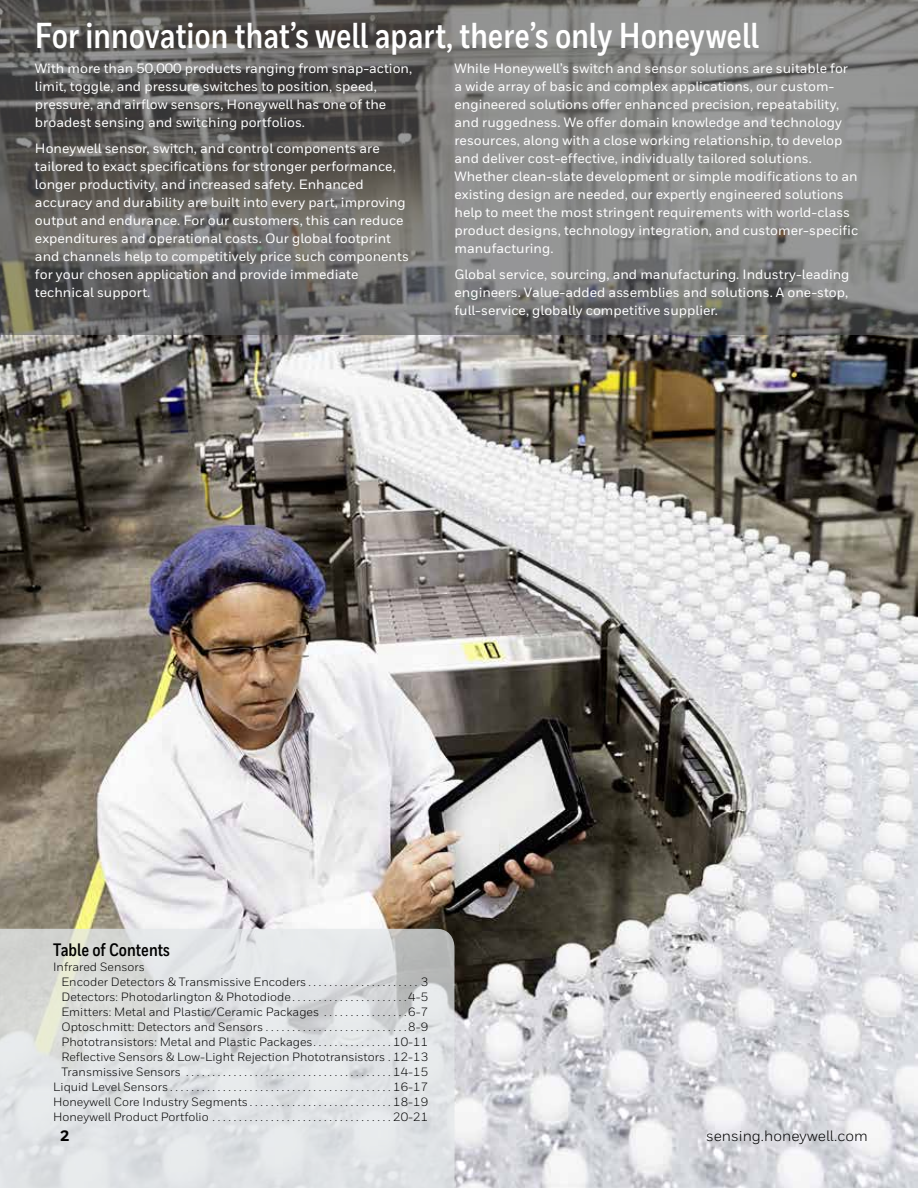
<style>
.page{position:relative;width:918px;height:1188px;background:#fff}
.page>*{position:absolute;margin:0;border:0;box-sizing:border-box;transform-origin:0 0}
.t1{font:700 36px "Honeywell Cond";color:#fff}
.t2{font:700 18px "Honeywell Cond";color:#000}
.t3{font:15px "Honeywell Sans";color:#000}
.t4{font:800 15px "Honeywell Sans";color:#000}
.t5{font:500 13.5px/18px "Honeywell Sans";color:#fff}
.t6{font:12px "Honeywell Sans";color:#000}
</style>
<div class="page">
<img style="left:0;top:335px;width:918px;height:853px">
<svg style="left:0;top:929px;width:454px;height:259px;background:#dee0e1"></svg>
<svg style="left:0;top:0;width:918px;height:335px;background:#747472"></svg>
<h1 class="t1" style="left:35px;top:13px;width:726px">For innovation that’s well apart, there’s only Honeywell</h1>
<p class="t5" style="left:35px;top:60px;width:379px">With more than 50,000 products ranging from snap-action, limit, toggle, and pressure switches to position, speed, pressure, and airflow sensors, Honeywell has one of the broadest sensing and switching portfolios.</p>
<p class="t5" style="left:35px;top:140px;width:375px">Honeywell sensor, switch, and control components are tailored to exact specifications for stronger performance, longer productivity, and increased safety. Enhanced accuracy and durability are built into every part, improving output and endurance. For our customers, this can reduce expenditures and operational costs. Our global footprint and channels help to competitively price such components for your chosen application and provide immediate technical support.</p>
<p class="t5" style="left:455px;top:60px;width:405px">While Honeywell’s switch and sensor solutions are suitable for a wide array of basic and complex applications, our custom&shy;engineered solutions offer enhanced precision, repeatability, and ruggedness. We offer domain knowledge and technology resources, along with a close working relationship, to develop and deliver cost-effective, individually tailored solutions.<br>Whether clean-slate development or simple modifications to an existing design are needed, our expertly engineered solutions help to meet the most stringent requirements with world-class product designs, technology integration, and customer-specific manufacturing.</p>
<p class="t5" style="left:455px;top:266px;width:397px;text-align:justify">Global service, sourcing, and manufacturing. Industry-leading engineers. Value-added assemblies and solutions. A one-stop, full-service, globally competitive supplier.</p>
<h2 class="t2" style="left:53px;top:939px;width:118px">Table of Contents</h2>
<p class="t6" style="left:53px;top:960px;width:93px">Infrared Sensors</p>
<p class="t6" style="left:61px;top:975px;width:368px">Encoder Detectors &amp; Transmissive Encoders . . . . . . . . . . . . . . . . . . . . . 3</p>
<p class="t6" style="left:61px;top:990px;width:368px">Detectors: Photodarlington &amp; Photodiode . . . . . . . . . . . . . . . . . . . . . 4-5</p>
<p class="t6" style="left:61px;top:1005px;width:368px">Emitters: Metal and Plastic/Ceramic Packages . . . . . . . . . . . . . . . 6-7</p>
<p class="t6" style="left:61px;top:1020px;width:368px">Optoschmitt: Detectors and Sensors . . . . . . . . . . . . . . . . . . . . . . . . . . 8-9</p>
<p class="t6" style="left:61px;top:1035px;width:368px">Phototransistors: Metal and Plastic Packages . . . . . . . . . . . . . . 10-11</p>
<p class="t6" style="left:61px;top:1050px;width:368px">Reflective Sensors &amp; Low-Light Rejection Phototransistors. 12-13</p>
<p class="t6" style="left:61px;top:1065px;width:368px">Transmissive Sensors . . . . . . . . . . . . . . . . . . . . . . . . . . . . . . . . . . . . . . 14-15</p>
<p class="t6" style="left:53px;top:1080px;width:377px">Liquid Level Sensors . . . . . . . . . . . . . . . . . . . . . . . . . . . . . . . . . . . . . . . . . 16-17</p>
<p class="t6" style="left:53px;top:1095px;width:377px">Honeywell Core Industry Segments . . . . . . . . . . . . . . . . . . . . . . . . . . 18-19</p>
<p class="t6" style="left:53px;top:1110px;width:377px">Honeywell Product Portfolio . . . . . . . . . . . . . . . . . . . . . . . . . . . . . . . . . 20-21</p>
<p class="t4" style="left:60px;top:1127px;width:11px">2</p>
<p class="t3" style="left:706px;top:1127px;width:163px">sensing.honeywell.com</p>
</div>
